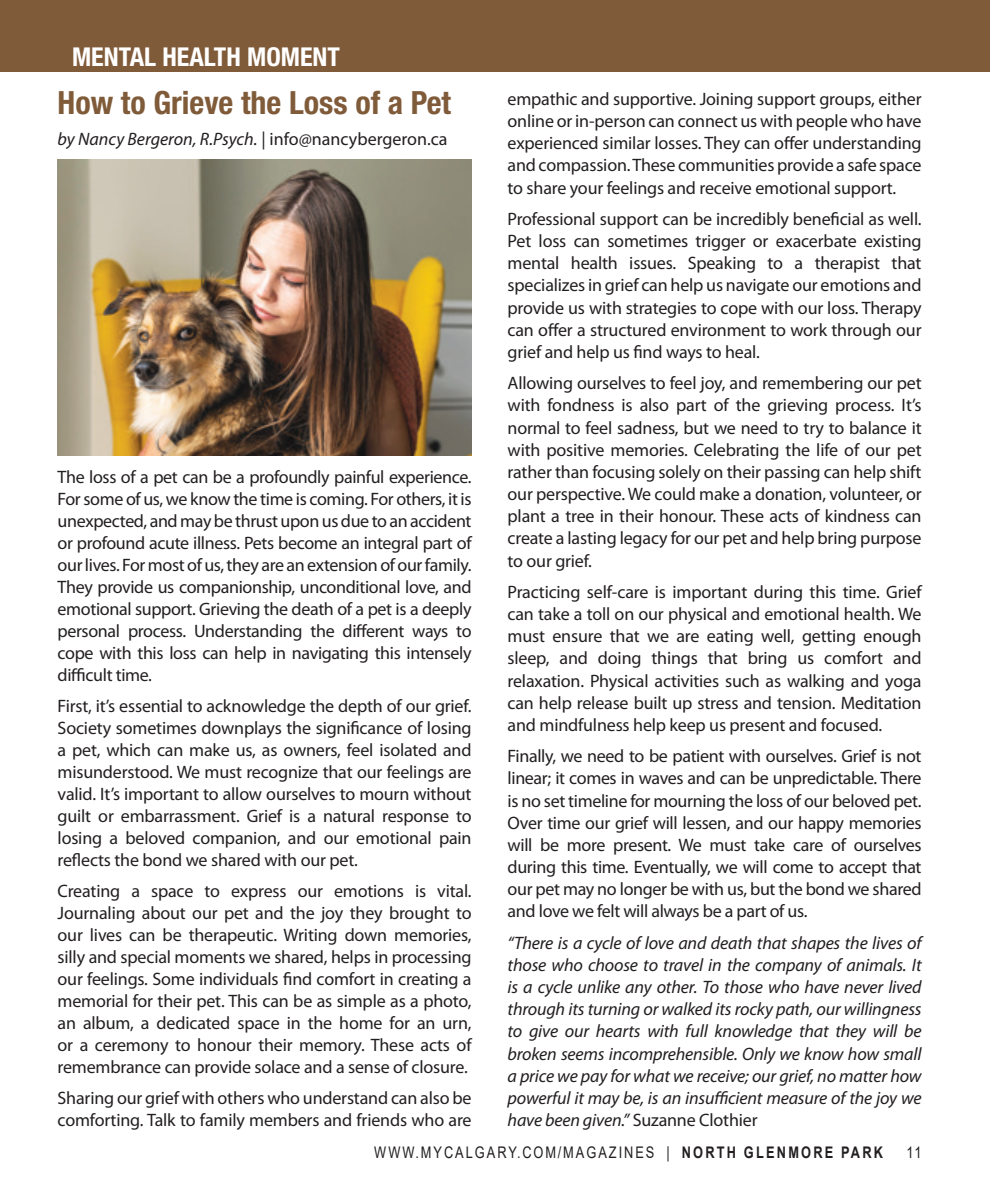
<style>
.page{position:relative;width:990px;height:1188px;background:#fff}
.page>*{position:absolute;margin:0;border:0;box-sizing:border-box;transform-origin:0 0}
.In_Around_title{font:700 condensed 32px "Helvetica Neue LT Std";color:#805b3a}
.t1{font:700 condensed 26px "Helvetica Neue LT Std";color:#fff}
.t2{font:18px/22.2px "Myriad Pro";letter-spacing:-.01em;color:#231f20;text-align:justify}
.Body_text{font:italic 18px/22.2px "Myriad Pro";letter-spacing:-.01em;color:#231f20;text-align:justify}
.t3{font:16px "Arial";letter-spacing:.155em;color:#231f20;scale:.8 1}
.s1{font-style:normal}
.s2{font-weight:700}
</style>
<div class="page">
<div style="left:0;top:0;width:990px;height:72px;background:#805b3a"></div>
<img style="left:58px;top:159px;width:414px;height:297px">
<p class="t1" style="left:72px;top:41px;width:270px">MENTAL HEALTH MOMENT</p>
<p class="In_Around_title" style="left:58px;top:84px;width:395px">How to Grieve the Loss of a Pet</p>
<p class="Body_text" style="left:58px;top:128px;width:392px">by Nancy Bergeron, R.Psych. <span class="s1">| info@nancybergeron.ca</span></p>
<p class="t2" style="left:508px;top:88px;width:415px">empathic and supportive. Joining support groups, either online or in-person can connect us with people who have experienced similar losses. They can offer understanding and compassion. These communities provide a safe space to share your feelings and receive emotional support.</p>
<p class="t2" style="left:508px;top:207px;width:416px">Professional support can be incredibly beneficial as well.<br>Pet loss can sometimes trigger or exacerbate existing mental health issues. Speaking to a therapist that specializes in grief can help us navigate our emotions and provide us with strategies to cope with our loss. Therapy can offer a structured environment to work through our grief and help us find ways to heal.</p>
<p class="t2" style="left:508px;top:372px;width:416px">Allowing ourselves to feel joy, and remembering our pet with fondness is also part of the grieving process. It’s normal to feel sadness, but we need to try to balance it with positive memories. Celebrating the life of our pet rather than focusing solely on their passing can help shift our perspective. We could make a donation, volunteer, or plant a tree in their honour. These acts of kindness can create a lasting legacy for our pet and help bring purpose to our grief.</p>
<p class="t2" style="left:508px;top:580px;width:416px">Practicing self-care is important during this time. Grief can take a toll on our physical and emotional health. We must ensure that we are eating well, getting enough sleep, and doing things that bring us comfort and relaxation. Physical activities such as walking and yoga can help release built up stress and tension. Meditation and mindfulness help keep us present and focused.</p>
<p class="t2" style="left:508px;top:745px;width:416px">Finally, we need to be patient with ourselves. Grief is not linear; it comes in waves and can be unpredictable. There is no set timeline for mourning the loss of our beloved pet.<br>Over time our grief will lessen, and our happy memories will be more present. We must take care of ourselves during this time. Eventually, we will come to accept that our pet may no longer be with us, but the bond we shared and love we felt will always be a part of us.</p>
<p class="Body_text" style="left:508px;top:931px;width:416px">“There is a cycle of love and death that shapes the lives of those who choose to travel in the company of animals. It is a cycle unlike any other. To those who have never lived through its turning or walked its rocky path, our willingness to give our hearts with full knowledge that they will be broken seems incomprehensible. Only we know how small a price we pay for what we receive; our grief, no matter how powerful it may be, is an insufficient measure of the joy we have been given.” <span class="s1">Suzanne Clothier</span></p>
<p class="t3" style="left:374px;top:1141px;width:637px">WWW.MYCALGARY.COM/MAGAZINES | <span class="s2">NORTH GLENMORE PARK</span></p>
<p class="t3" style="left:907px;top:1141px;width:20px">11</p>
<p class="t2" style="left:58px;top:466px;width:416px">The loss of a pet can be a profoundly painful experience.<br>For some of us, we know the time is coming. For others, it is unexpected, and may be thrust upon us due to an accident or profound acute illness. Pets become an integral part of our lives. For most of us, they are an extension of our family.<br>They provide us companionship, unconditional love, and emotional support. Grieving the death of a pet is a deeply personal process. Understanding the different ways to cope with this loss can help in navigating this intensely difficult time.</p>
<p class="t2" style="left:58px;top:695px;width:416px">First, it’s essential to acknowledge the depth of our grief.<br>Society sometimes downplays the significance of losing a pet, which can make us, as owners, feel isolated and misunderstood. We must recognize that our feelings are valid. It’s important to allow ourselves to mourn without guilt or embarrassment. Grief is a natural response to losing a beloved companion, and our emotional pain reflects the bond we shared with our pet.</p>
<p class="t2" style="left:58px;top:880px;width:416px">Creating a space to express our emotions is vital.<br>Journaling about our pet and the joy they brought to our lives can be therapeutic. Writing down memories, silly and special moments we shared, helps in processing our feelings. Some individuals find comfort in creating a memorial for their pet. This can be as simple as a photo, an album, a dedicated space in the home for an urn, or a ceremony to honour their memory. These acts of remembrance can provide solace and a sense of closure.</p>
<p class="t2" style="left:58px;top:1087px;width:416px">Sharing our grief with others who understand can also be comforting. Talk to family members and friends who are</p>
</div>
